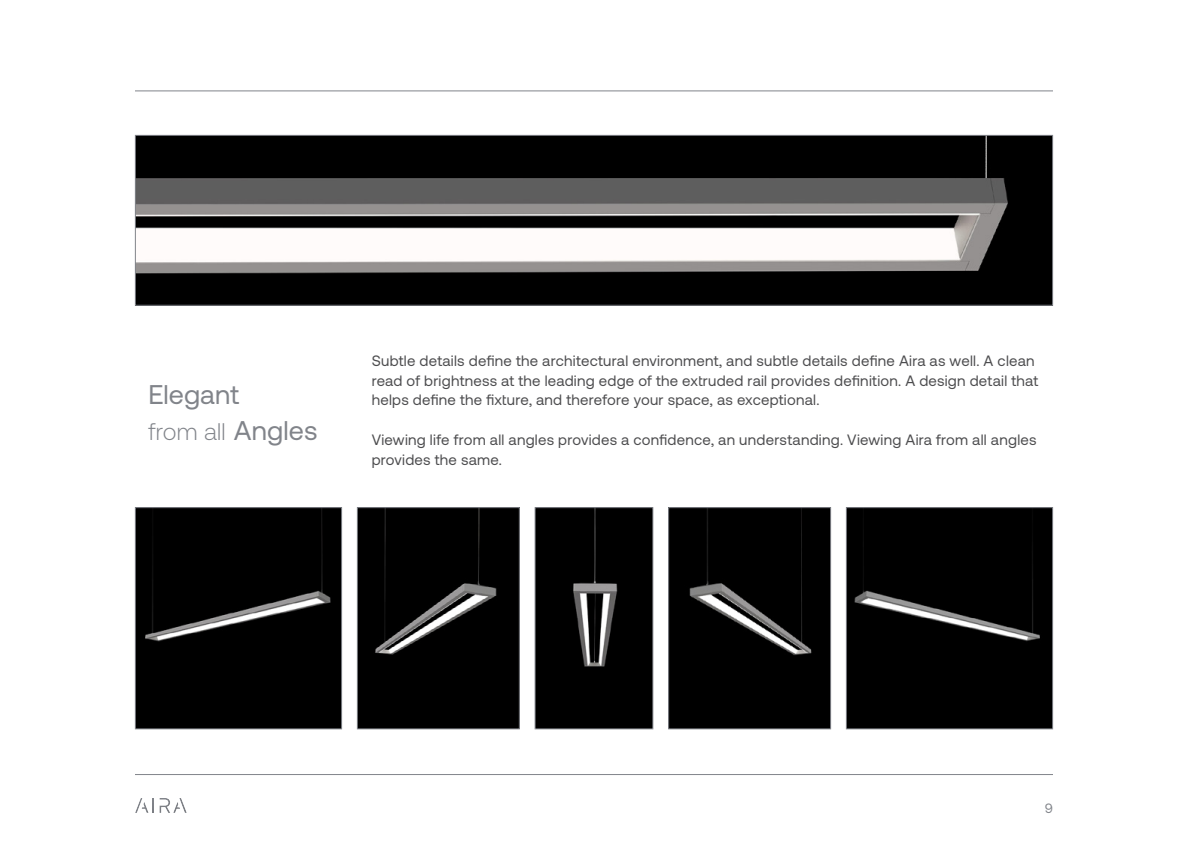
<style>
.page{position:relative;width:1188px;height:864px;background:#fff}
.page>*{position:absolute;margin:0;border:0;box-sizing:border-box;transform-origin:0 0}
.t1{font:27px "Aeonik";letter-spacing:.005em;color:#81848a}
.t2{font:300 24px "Aeonik";letter-spacing:.01em;color:#81848a}
.t3{font:15px/19.5px "Aeonik";letter-spacing:.02em;color:#4d4d4f}
.t4{font:13.5px "Aeonik";color:#81848a}
.s1{font-weight:400;font-size:27px}
</style>
<div class="page">
<hr style="left:135px;top:774px;width:918px;height:1px;background:#81848a">
<hr style="left:135px;top:91px;width:918px;height:1px;background:#81848a">
<div style="left:112px;top:782px;width:100px;height:33px;background:#000;opacity:.75"></div>
<img style="left:137px;top:137px;width:914px;height:166px">
<div style="left:135px;top:135px;width:918px;height:170px;border:1px solid #81848a"></div>
<div style="left:137px;top:509px;width:203px;height:218px;background:#000"></div>
<div style="left:135px;top:507px;width:207px;height:222px;border:1px solid #81848a"></div>
<img style="left:359px;top:509px;width:159px;height:218px">
<div style="left:357px;top:507px;width:163px;height:222px;border:1px solid #81848a"></div>
<img style="left:537px;top:509px;width:114px;height:218px">
<div style="left:535px;top:507px;width:118px;height:222px;border:1px solid #81848a"></div>
<img style="left:670px;top:509px;width:159px;height:218px">
<div style="left:668px;top:507px;width:163px;height:222px;border:1px solid #81848a"></div>
<div style="left:848px;top:509px;width:203px;height:218px;background:#000"></div>
<div style="left:846px;top:507px;width:207px;height:222px;border:1px solid #81848a"></div>
<h1 class="t1" style="left:149px;top:380px;width:91px">Elegant</h1>
<h2 class="t2" style="left:149px;top:418px;width:171px">from all <span class="s1">Angles</span></h2>
<p class="t3" style="left:372px;top:351px;width:667px">Subtle details define the architectural environment, and subtle details define Aira as well. A clean read of brightness at the leading edge of the extruded rail provides definition. A design detail that helps define the fixture, and therefore your space, as exceptional.</p>
<p class="t3" style="left:372px;top:430px;width:666px">Viewing life from all angles provides a confidence, an understanding. Viewing Aira from all angles provides the same.</p>
<p class="t4" style="left:1045px;top:801px;width:10px">9</p>
</div>
